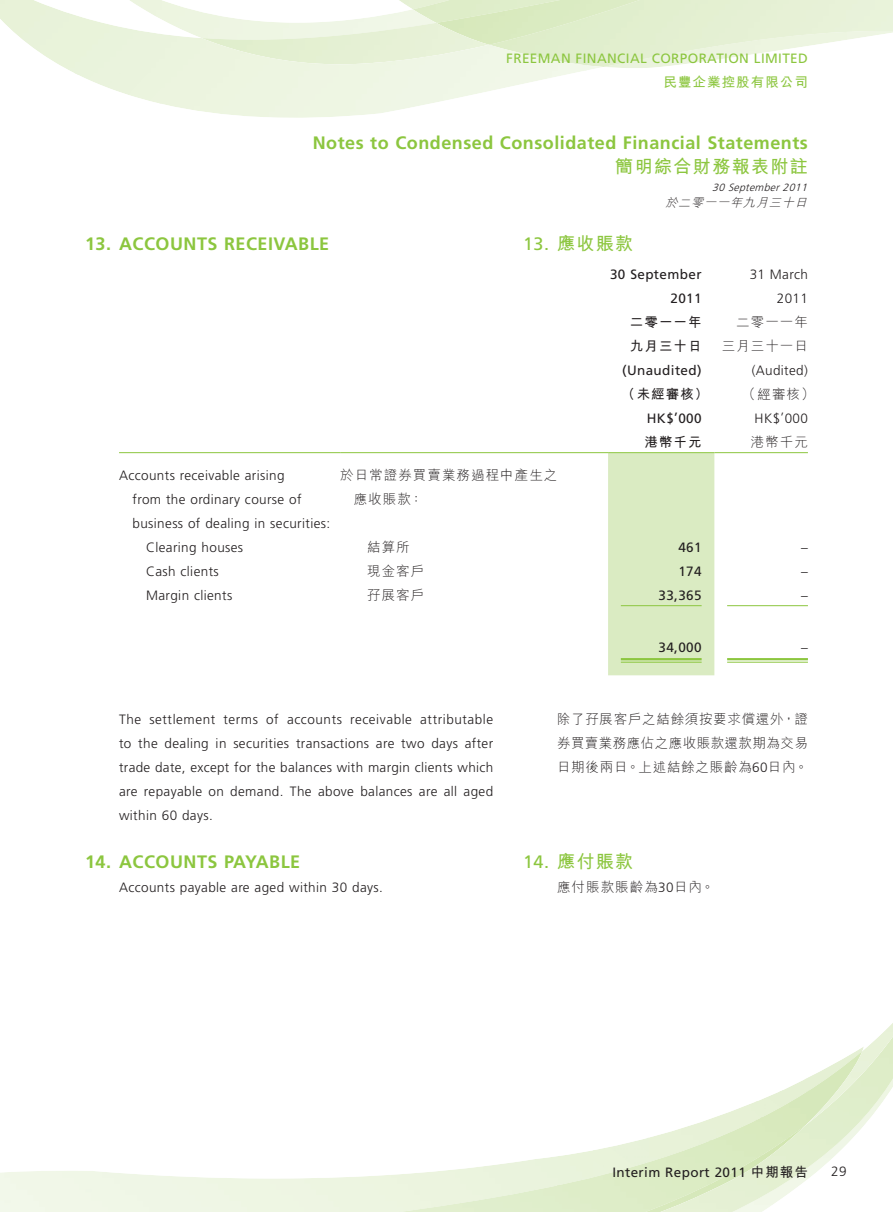
<style>
.page{position:relative;width:893px;height:1212px;background:#fff}
.page>*{position:absolute;margin:0;border:0;box-sizing:border-box;transform-origin:0 0}
.t1{font:700 18px "Frutiger LT Std";letter-spacing:.03em;color:#8cc63f}
.t2{font:18px "M Hei HK Bold E Ten B5 H";letter-spacing:.08em;color:#8cc63f}
.t3{font:300 13.5px/24px "Frutiger LT Std";letter-spacing:.03em;color:#231f20}
.t4{font:13.5px/24px "M Hei HK Light E Ten B5 H";letter-spacing:.08em;color:#231f20;text-align:justify}
.t5{font:13.5px "Frutiger LT Std";letter-spacing:.03em;color:#231f20}
.t6{font:13.5px "Frutiger LT Std";letter-spacing:.03em;color:#8cc63f}
.t7{font:13.5px/24px "M Hei HK Bold E Ten B5 H";letter-spacing:.08em;color:#231f20}
.t8{font:13.5px "M Hei HK Bold E Ten B5 H";letter-spacing:.08em;color:#8cc63f}
.t9{font:italic 12px "M Hei HK Light E Ten B5 H";color:#231f20}
.t10{font:italic 300 10.5px "Frutiger LT Std";color:#231f20}
.s1{font-family:"Frutiger LT Std"}
.s2{font-family:"Frutiger LT Std";font-weight:300}
.s3{font-family:"M Hei HK Bold E Ten B5 H"}
</style>
<div class="page">
<img style="left:881px;top:1023px;width:12px;height:12px">
<img style="left:806px;top:1035px;width:87px;height:145px">
<img style="left:806px;top:1046px;width:58px;height:45px">
<img style="left:696px;top:1102px;width:59px;height:22px">
<img style="left:760px;top:1051px;width:102px;height:87px">
<img style="left:710px;top:1116px;width:51px;height:8px">
<img style="left:557px;top:1139px;width:87px;height:73px">
<img style="left:644px;top:1124px;width:162px;height:88px">
<img style="left:0;top:0;width:159px;height:74px">
<img style="left:586px;top:68px;width:9px;height:2px">
<img style="left:77px;top:74px;width:83px;height:30px">
<img style="left:127px;top:0;width:270px;height:40px">
<img style="left:201px;top:22px;width:196px;height:42px">
<img style="left:489px;top:0;width:404px;height:67px">
<img style="left:413px;top:0;width:23px;height:23px">
<img style="left:436px;top:0;width:206px;height:45px">
<div style="left:608px;top:453px;width:106px;height:222px;background:#daebc2"></div>
<hr style="left:119px;top:452px;width:221px;height:1px;background:#8cc63f">
<hr style="left:340px;top:452px;width:268px;height:1px;background:#8cc63f">
<hr style="left:608px;top:452px;width:106px;height:1px;background:#8cc63f">
<hr style="left:714px;top:452px;width:94px;height:1px;background:#8cc63f">
<hr style="left:621px;top:605px;width:81px;height:1px;background:#8cc63f">
<hr style="left:727px;top:605px;width:81px;height:1px;background:#8cc63f">
<hr style="left:621px;top:658px;width:81px;height:2px;background:#8cc63f">
<hr style="left:621px;top:662px;width:81px;height:1px;background:#8cc63f">
<hr style="left:727px;top:658px;width:81px;height:2px;background:#8cc63f">
<hr style="left:727px;top:662px;width:81px;height:1px;background:#8cc63f">
<p class="t6" style="left:506px;top:52px;width:303px">FREEMAN FINANCIAL CORPORATION LIMITED</p>
<p class="t8" style="left:663px;top:77px;width:146px">民豐企業控股有限公司</p>
<h1 class="t1" style="left:313px;top:134px;width:497px">Notes to Condensed Consolidated Financial Statements</h1>
<h1 class="t2" style="left:615px;top:159px;width:194px">簡明綜合財務報表附註</h1>
<p class="t10" style="left:712px;top:182px;width:99px">30 September 2011</p>
<p class="t9" style="left:665px;top:198px;width:146px">於二零一一年九月三十日</p>
<h1 class="t1" style="left:85px;top:235px;width:246px">13. ACCOUNTS RECEIVABLE</h1>
<h1 class="t2" style="left:523px;top:236px;width:112px"><span class="s1">13.</span> 應收賬款</h1>
<p class="t5" style="left:610px;top:268px;width:93px">30 September</p>
<p class="t3" style="left:750px;top:263px;width:60px">31 March</p>
<p class="t5" style="left:670px;top:292px;width:33px">2011</p>
<p class="t3" style="left:777px;top:287px;width:33px">2011</p>
<p class="t7" style="left:630px;top:312px;width:73px">二零一一年九月三十日</p>
<p class="t4" style="left:722px;top:312px;width:88px;text-align:right">二零一一年三月三十一日</p>
<p class="t5" style="left:622px;top:364px;width:81px">(Unaudited)</p>
<p class="t3" style="left:752px;top:359px;width:58px">(Audited)</p>
<p class="t7" style="left:621px;top:384px;width:88px">（未經審核）</p>
<p class="t4" style="left:742px;top:384px;width:74px">（經審核）</p>
<p class="t5" style="left:647px;top:412px;width:56px">HK$’000</p>
<p class="t3" style="left:755px;top:407px;width:55px">HK$’000</p>
<p class="t7" style="left:644px;top:432px;width:59px">港幣千元</p>
<p class="t4" style="left:751px;top:432px;width:59px">港幣千元</p>
<p class="t3" style="left:133px;top:464px;width:199px;text-indent:-14px">Accounts receivable arising<br>from the ordinary course of business of dealing in securities:</p>
<p class="t4" style="left:354px;top:465px;width:205px;text-indent:-14px">於日常證券買賣業務過程中產生之應收賬款：</p>
<p class="t3" style="left:146px;top:536px;width:99px">Clearing houses</p>
<p class="t4" style="left:367px;top:537px;width:44px">結算所</p>
<p class="t5" style="left:678px;top:541px;width:25px">461</p>
<p class="t3" style="left:801px;top:536px;width:8px">–</p>
<p class="t3" style="left:146px;top:560px;width:74px">Cash clients</p>
<p class="t4" style="left:367px;top:561px;width:59px">現金客戶</p>
<p class="t5" style="left:678px;top:565px;width:25px">174</p>
<p class="t3" style="left:801px;top:560px;width:8px">–</p>
<p class="t3" style="left:146px;top:584px;width:88px">Margin clients</p>
<p class="t4" style="left:367px;top:585px;width:59px">孖展客戶</p>
<p class="t5" style="left:658px;top:589px;width:45px">33,365</p>
<p class="t3" style="left:801px;top:584px;width:8px">–</p>
<p class="t3" style="left:119px;top:708px;width:376px;text-align:justify">The settlement terms of accounts receivable attributable to the dealing in securities transactions are two days after trade date, except for the balances with margin clients which are repayable on demand. The above balances are all aged within 60 days.</p>
<h1 class="t1" style="left:85px;top:853px;width:217px">14. ACCOUNTS PAYABLE</h1>
<p class="t3" style="left:119px;top:876px;width:265px">Accounts payable are aged within 30 days.</p>
<p class="t5" style="left:658px;top:641px;width:45px">34,000</p>
<p class="t3" style="left:801px;top:636px;width:8px">–</p>
<p class="t4" style="left:557px;top:709px;width:252px">除了孖展客戶之結餘須按要求償還外，證券買賣業務應佔之應收賬款還款期為交易日期後兩日。上述結餘之賬齡為<span class="s2">60</span>日內。</p>
<h1 class="t2" style="left:523px;top:855px;width:112px"><span class="s1">14.</span> 應付賬款</h1>
<p class="t4" style="left:557px;top:877px;width:159px">應付賬款賬齡為<span class="s2">30</span>日內。</p>
<p class="t5" style="left:612px;top:1166px;width:197px">Interim Report 2011 <span class="s3">中期報告</span></p>
<p class="t3" style="left:831px;top:1160px;width:17px">29</p>
</div>
